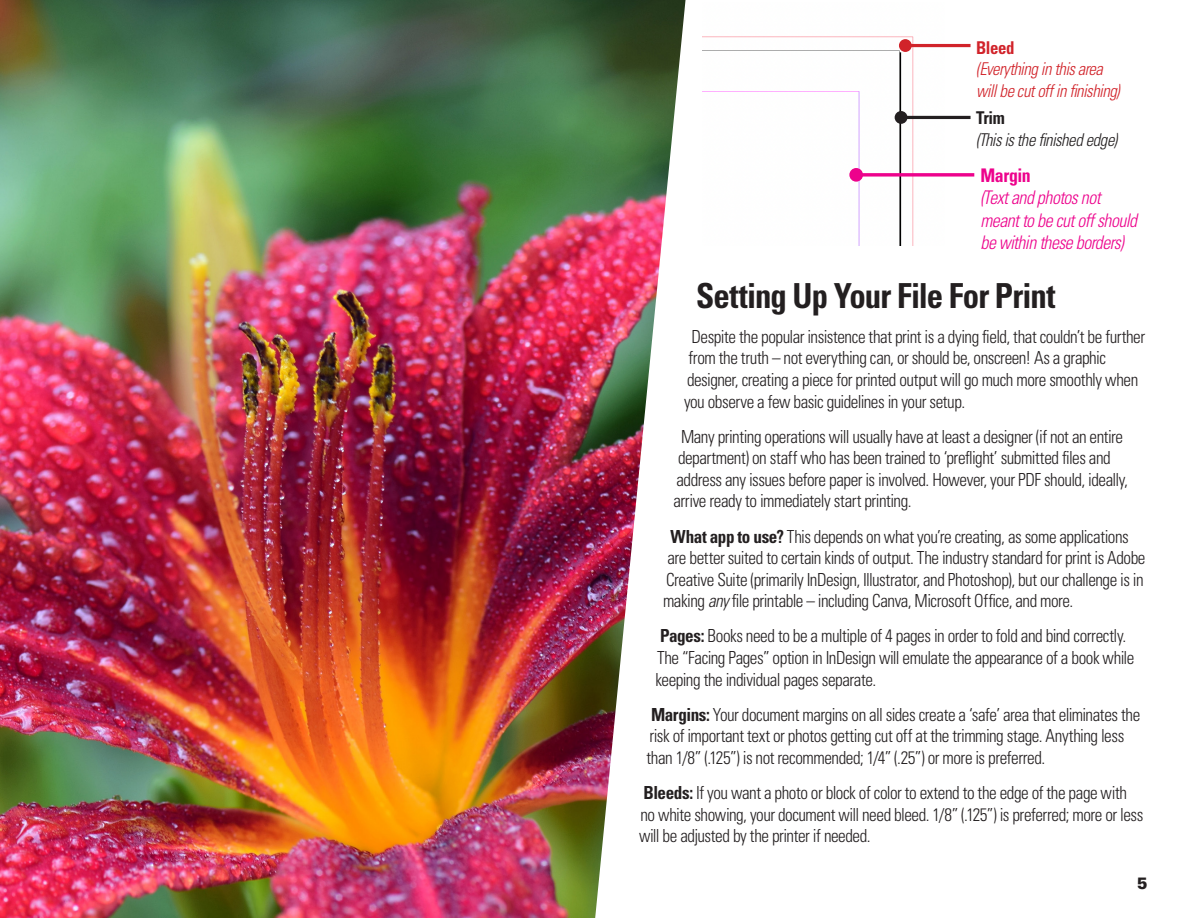
<style>
.page{position:relative;width:1188px;height:918px;background:#fff}
.page>*{position:absolute;margin:0;border:0;box-sizing:border-box;transform-origin:0 0}
.t1{font:700 condensed 34.5px "Univers LT Std";letter-spacing:-.025em;color:#231f20;scale:.95 1}
.t2{font:italic 300 condensed 18.75px/22.5px "Univers LT Std";letter-spacing:-.03em;color:#ed028c;scale:.95 1}
.t3{font:300 condensed 18px/21.6px "Univers LT Std";letter-spacing:-.025em;color:#231f20;scale:.95 1}
.t4{font:italic 300 condensed 17.7px/21.1px "Univers LT Std";letter-spacing:-.03em;color:#d1232a;scale:.95 1}
.t5{font:italic 300 condensed 17.7px/21.1px "Univers LT Std";letter-spacing:-.03em;color:#231f20;scale:.95 1}
.t6{font:900 16.5px "Univers LT Std";color:#231f20;scale:.95 1}
.s1{font-weight:700;font-style:normal}
.s2{font-weight:700}
.s3{font-style:italic}
</style>
<div class="page">
<img style="left:702px;top:36px;width:243px;height:209px">
<hr style="left:905px;top:44px;width:66px;height:3px;background:#d1232a">
<div style="left:899px;top:39px;width:13px;height:13px;background:#d1232a;border-radius:50%"></div>
<hr style="left:901px;top:116px;width:70px;height:3px;background:#231f20">
<div style="left:895px;top:111px;width:12px;height:13px;background:#231f20;border-radius:50%"></div>
<svg style="left:863px;top:173px;width:111px;height:4px"></svg>
<div style="left:849px;top:168px;width:14px;height:14px;background:#ed028c;border-radius:50%"></div>
<img style="left:0;top:0;width:686px;height:918px">
<p class="t4" style="left:976px;top:38px;width:152px"><span class="s1">Bleed<br></span>(Everything in this area will be cut off in finishing)</p>
<p class="t5" style="left:976px;top:108px;width:150px"><span class="s1">Trim<br></span>(This is the finished edge)</p>
<p class="t2" style="left:980px;top:164px;width:167px"><span class="s1">Margin<br></span>(Text and photos not meant to be cut off should be within these borders)</p>
<p class="t1" style="left:696px;top:274px;width:380px">Setting Up Your File For Print</p>
<p class="t3" style="left:684px;top:326px;width:487px;text-indent:8px">Despite the popular insistence that print is a dying field, that couldn’t be further from the truth – not everything can, or should be, onscreen! As a graphic designer, creating a piece for printed output will go much more smoothly when you observe a few basic guidelines in your setup.</p>
<p class="t3" style="left:674px;top:426px;width:480px;text-indent:8px">Many printing operations will usually have at least a designer (if not an entire department) on staff who has been trained to ‘preflight’ submitted files and address any issues before paper is involved. However, your PDF should, ideally, arrive ready to immediately start printing.</p>
<p class="t3" style="left:663px;top:525px;width:509px;text-indent:8px"><span class="s2">What app to use?</span> This depends on what you’re creating, as some applications are better suited to certain kinds of output. The industry standard for print is Adobe Creative Suite (primarily InDesign, Illustrator, and Photoshop), but our challenge is in making <span class="s3">any</span> file printable – including Canva, Microsoft Office, and more.</p>
<p class="t3" style="left:656px;top:625px;width:506px"><span class="s2">Pages:</span> Books need to be a multiple of 4 pages in order to fold and bind correctly.<br>The “Facing Pages” option in InDesign will emulate the appearance of a book while keeping the individual pages separate.</p>
<p class="t3" style="left:647px;top:704px;width:521px"><span class="s2">Margins:</span> Your document margins on all sides create a ‘safe’ area that eliminates the risk of important text or photos getting cut off at the trimming stage. Anything less than 1/8” (.125”) is not recommended; 1/4” (.25”) or more is preferred.</p>
<p class="t3" style="left:639px;top:782px;width:533px"><span class="s2">Bleeds:</span> If you want a photo or block of color to extend to the edge of the page with<br>no white showing, your document will need bleed. 1/8” (.125”) is preferred; more or less will be adjusted by the printer if needed.</p>
<p class="t6" style="left:1137px;top:873px;width:13px">5</p>
</div>
